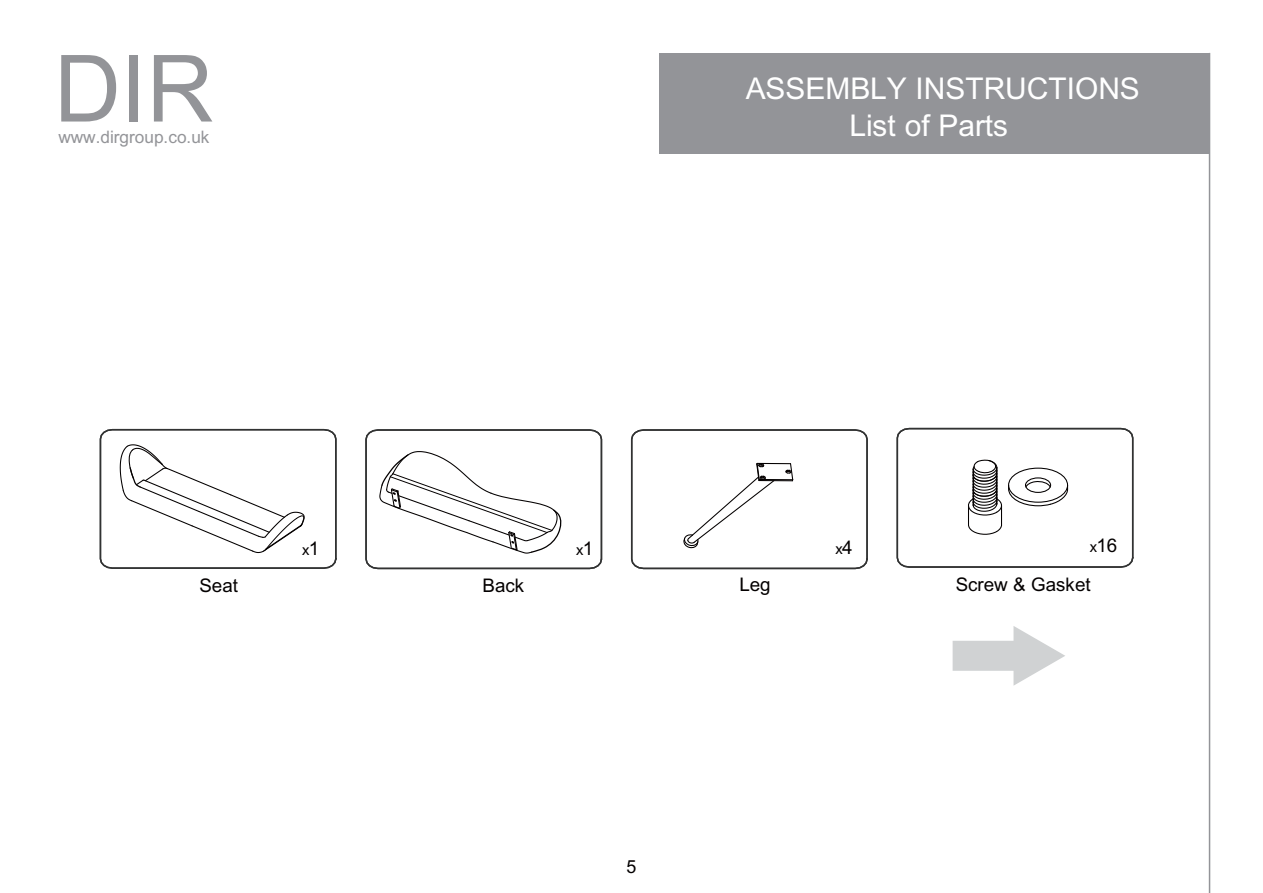
<style>
.page{position:relative;width:1263px;height:893px;background:#fff}
.page>*{position:absolute;margin:0;border:0;box-sizing:border-box;transform-origin:0 0}
.t1{font:93px "+Arial";color:#939498}
.t2{font:30px/36.6px "+Arial";color:#fff}
.t3{font:18.75px "+Arial";color:#040000}
.t4{font:18px "+Arial";color:#040000}
.t5{font:17.25px "+Arial";color:#939498}
.t6{font:14.85px "+Arial";color:#040000}
.s1{font-size:18.75px}
.s2{font-size:14.85px}
</style>
<div class="page">
<div style="left:660px;top:53px;width:550px;height:101px;background:#939498"></div>
<hr style="left:1209px;top:53px;width:1px;height:840px;background:#939498">
<div style="left:952px;top:641px;width:70px;height:30px;background:#d0d2d3"></div>
<svg style="left:1013px;top:626px;width:52px;height:60px"></svg>
<svg style="left:896px;top:427px;width:238px;height:141px"></svg>
<svg style="left:365px;top:429px;width:238px;height:141px"></svg>
<svg style="left:630px;top:429px;width:238px;height:141px"></svg>
<svg style="left:99px;top:428px;width:238px;height:141px"></svg>
<h1 class="t1" style="left:54px;top:25px;width:161px">DIR</h1>
<p class="t5" style="left:58px;top:125px;width:153px">www.dirgroup.co.uk</p>
<p class="t2" style="left:849px;top:71px;width:292px;text-indent:-104px">ASSEMBLY INSTRUCTIONS<br>List of Parts</p>
<p class="t6" style="left:302px;top:539px;width:19px">x<span class="s1">1</span></p>
<p class="t6" style="left:576px;top:539px;width:19px">x<span class="s1">1</span></p>
<p class="t6" style="left:835px;top:539px;width:19px">x<span class="s1">4</span></p>
<p class="t3" style="left:1090px;top:533px;width:29px"><span class="s2">x</span>16</p>
<p class="t3" style="left:199px;top:573px;width:40px">Seat</p>
<p class="t3" style="left:483px;top:573px;width:43px">Back</p>
<p class="t3" style="left:739px;top:571px;width:33px">Leg</p>
<p class="t3" style="left:956px;top:572px;width:136px">Screw &amp; Gasket</p>
<p class="t4" style="left:626px;top:854px;width:11px">5</p>
</div>
